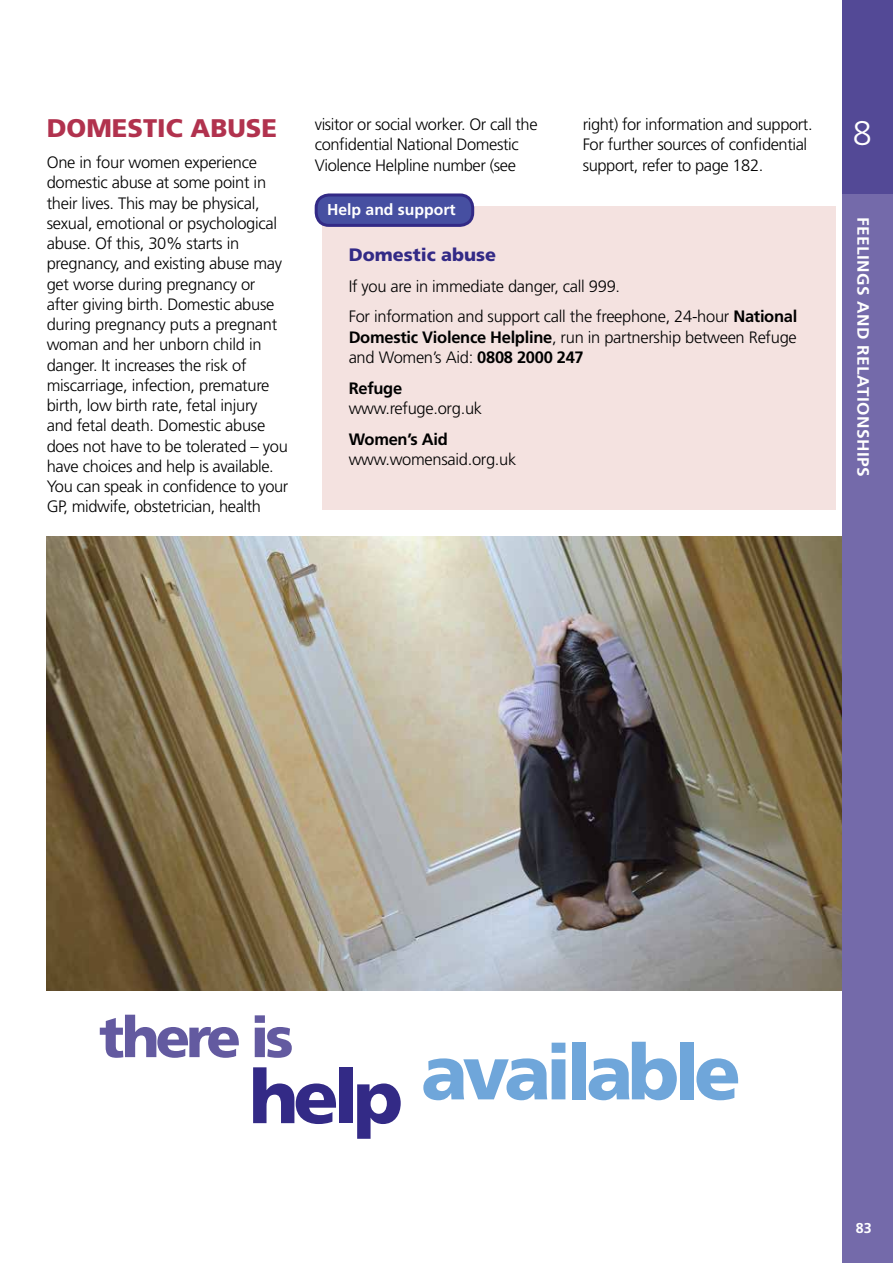
<style>
.page{position:relative;width:893px;height:1263px;background:#fff}
.page>*{position:absolute;margin:0;border:0;box-sizing:border-box;transform-origin:0 0}
.t1{font:900 76.8px "Frutiger";letter-spacing:-.07em;color:#6fa6da}
.t2{font:900 74.4px "Frutiger";color:#332a86}
.t3{font:900 56.55px "Frutiger";letter-spacing:-.07em;color:#635aa0}
.t4{font:300 34.2px "Frutiger";color:#fff}
.t5{font:900 25.5px "Frutiger";color:#b1324e}
.t6{font:900 18px "Frutiger";color:#332a86}
.t7{font:300 16.5px/20.2px "Frutiger";letter-spacing:-.02em;color:#000}
.t8{font:700 16.5px "Frutiger";letter-spacing:-.02em;color:#000}
.t9{font:700 16.35px "Frutiger";letter-spacing:.025em;color:#fff;scale:1.05 1}
.t10{font:700 15.75px "Frutiger";color:#fff}
.t11{font:700 14.25px "Frutiger";color:#fff}
.s1{font-weight:700}
</style>
<div class="page">
<img style="left:47px;top:536px;width:795px;height:454px">
<div style="left:322px;top:206px;width:513px;height:304px;background:#f4e2e0"></div>
<div style="left:316px;top:195px;width:157px;height:30px;background:#464fa1;border-radius:13px"></div>
<div style="left:315px;top:193px;width:159px;height:34px;border:3px solid #332a86;border-radius:13px"></div>
<div style="left:842px;top:164px;width:51px;height:1099px;background:#746aaa"></div>
<div style="left:842px;top:0;width:51px;height:193px;background:#534996"></div>
<h3 class="t5" style="left:47px;top:113px;width:232px">DOMESTIC ABUSE</h3>
<p class="t7" style="left:47px;top:152px;width:243px">One in four women experience domestic abuse at some point in their lives. This may be physical, sexual, emotional or psychological abuse. Of this, 30% starts in pregnancy, and existing abuse may get worse during pregnancy or after giving birth. Domestic abuse during pregnancy puts a pregnant woman and her unborn child in danger. It increases the risk of miscarriage, infection, premature birth, low birth rate, fetal injury<br>and fetal death. Domestic abuse does not have to be tolerated – you have choices and help is available.<br>You can speak in confidence to your<br>GP, midwife, obstetrician, health</p>
<p class="t7" style="left:315px;top:114px;width:224px">visitor or social worker. Or call the confidential National Domestic<br>Violence Helpline number (see</p>
<p class="t7" style="left:583px;top:114px;width:231px">right) for information and support.<br>For further sources of confidential support, refer to page 182.</p>
<p class="t10" style="left:327px;top:200px;width:130px">Help and support</p>
<p class="t6" style="left:349px;top:243px;width:149px">Domestic abuse</p>
<p class="t7" style="left:349px;top:270px;width:450px;line-height:30.9px">If you are in immediate danger, call 999.<br>For information and support call the freephone, 24-hour <span class="s1">National</span></p>
<p class="t7" style="left:349px;top:327px;width:450px"><span class="s1">Domestic Violence Helpline</span>, run in partnership between Refuge and Women’s Aid: <span class="s1">0808 2000 247</span></p>
<p class="t8" style="left:349px;top:378px;width:55px">Refuge</p>
<p class="t7" style="left:349px;top:398px;width:135px">www.refuge.org.uk</p>
<p class="t8" style="left:349px;top:429px;width:101px">Women’s Aid</p>
<p class="t7" style="left:349px;top:449px;width:169px">www.womensaid.org.uk</p>
<h3 class="t4" style="left:853px;top:114px;width:21px">8</h3>
<p class="t9" style="left:873px;top:217px;width:249px;rotate:90deg">FEELINGS AND RELATIONSHIPS</p>
<h3 class="t3" style="left:99px;top:1003px;width:196px">there is</h3>
<h2 class="t2" style="left:249px;top:1052px;width:156px">help</h2>
<h1 class="t1" style="left:421px;top:1026px;width:322px">available</h1>
<p class="t11" style="left:856px;top:1220px;width:17px">83</p>
</div>
